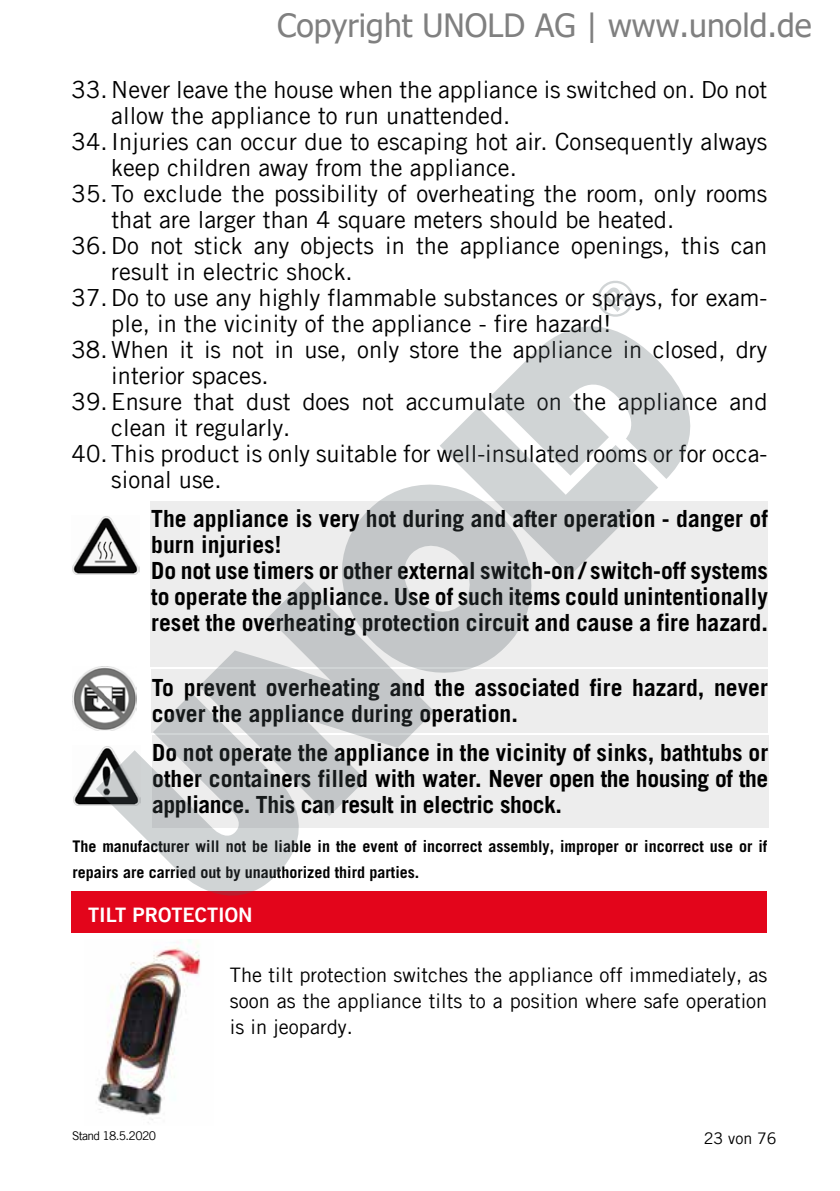
<style>
.page{position:relative;width:840px;height:1191px;background:#fff}
.page>*{position:absolute;margin:0;border:0;box-sizing:border-box;transform-origin:0 0}
.t1{font:32px "Tahoma";color:#808080}
.t2{font:23.6px/26px "Trade Gothic LT Com";color:#000}
.t3{font:700 23.6px/26px "Trade Gothic LT Com";color:#000}
.t4{font:20px/26px "Trade Gothic LT Com";color:#000;text-align:justify}
.t5{font:20px "Trade Gothic LT Com Bd 2";color:#fff}
.t6{font:700 16px/26px "Trade Gothic LT Com";color:#000}
.t7{font:16px "Trade Gothic LT Com";color:#000}
.t8{font:12px "Trade Gothic LT Com";letter-spacing:-.055em;color:#000}
</style>
<div class="page">
<img style="left:72px;top:516px;width:68px;height:59px">
<img style="left:73px;top:759px;width:23px;height:46px">
<img style="left:72px;top:666px;width:64px;height:64px">
<div style="left:150px;top:501px;width:617px;height:165px;background:#ededed"></div>
<div style="left:151px;top:669px;width:616px;height:64px;background:#ededed"></div>
<div style="left:152px;top:735px;width:615px;height:93px;background:#ededed"></div>
<div style="left:71px;top:891px;width:695px;height:42px;background:#e3051b"></div>
<img style="left:97px;top:940px;width:104px;height:183px">
<svg style="left:530px;top:326px;width:161px;height:153px;fill:#d0d4d5"></svg>
<svg style="left:440px;top:357px;width:218px;height:219px;fill:#d0d4d5"></svg>
<svg style="left:342px;top:447px;width:226px;height:226px"></svg>
<svg style="left:199px;top:581px;width:235px;height:235px;fill:#c3c6c8"></svg>
<svg style="left:96px;top:690px;width:231px;height:206px"></svg>
<svg style="left:597px;top:280px;width:37px;height:37px"></svg>
<h1 class="t1" style="left:277px;top:4px;width:535px">Copyright UNOLD AG | www.unold.de</h1>
<p class="t2" style="left:72px;top:76px;width:697px">33. Never leave the house when the appliance is switched on. Do not</p>
<p class="t2" style="left:111px;top:102px;width:400px">allow the appliance to run unattended.</p>
<p class="t2" style="left:72px;top:128px;width:697px">34.Injuries can occur due to escaping hot air. Consequently always</p>
<p class="t2" style="left:111px;top:154px;width:407px">keep children away from the appliance.</p>
<p class="t2" style="left:72px;top:180px;width:697px">35. To exclude the possibility of overheating the room, only rooms</p>
<p class="t2" style="left:111px;top:206px;width:564px">that are larger than 4 square meters should be heated.</p>
<p class="t2" style="left:72px;top:232px;width:697px">36.Do not stick any objects in the appliance openings, this can</p>
<p class="t2" style="left:111px;top:258px;width:243px">result in electric shock.</p>
<p class="t2" style="left:72px;top:284px;width:697px">37.Do to use any highly flammable substances or sprays, for exam-</p>
<p class="t2" style="left:111px;top:310px;width:501px">ple, in the vicinity of the appliance - fire hazard!</p>
<p class="t2" style="left:111px;top:336px;width:657px;text-indent:-40px">38. When it is not in use, only store the appliance in closed, dry interior spaces.</p>
<p class="t2" style="left:111px;top:388px;width:657px;text-indent:-40px">39. Ensure that dust does not accumulate on the appliance and clean it regularly.</p>
<p class="t2" style="left:111px;top:440px;width:657px;text-indent:-40px">40. This product is only suitable for well-insulated rooms or for occa&shy;sional use.</p>
<p class="t3" style="left:151px;top:505px;width:618px">The appliance is very hot during and after operation - danger of burn injuries!<br>Do not use timers or other external switch-on / switch-off systems to operate the appliance. Use of such items could unintentionally reset the overheating protection circuit and cause a fire hazard.</p>
<p class="t3" style="left:152px;top:674px;width:617px">To prevent overheating and the associated fire hazard, never cover the appliance during operation.</p>
<p class="t3" style="left:152px;top:739px;width:617px;text-align:justify">Do not operate the appliance in the vicinity of sinks, bathtubs or other containers filled with water. Never open the housing of the appliance. This can result in electric shock.</p>
<p class="t6" style="left:72px;top:833px;width:696px">The manufacturer will not be liable in the event of incorrect assembly, improper or incorrect use or if repairs are carried out by unauthorized third parties.</p>
<p class="t5" style="left:88px;top:902px;width:166px">TILT PROTECTION</p>
<p class="t4" style="left:230px;top:962px;width:538px">The tilt protection switches the appliance off immediately, as soon as the appliance tilts to a position where safe operation is in jeopardy.</p>
<p class="t8" style="left:72px;top:1128px;width:85px">Stand 18.5.2020</p>
<p class="t7" style="left:703px;top:1128px;width:74px">23 von 76</p>
</div>
